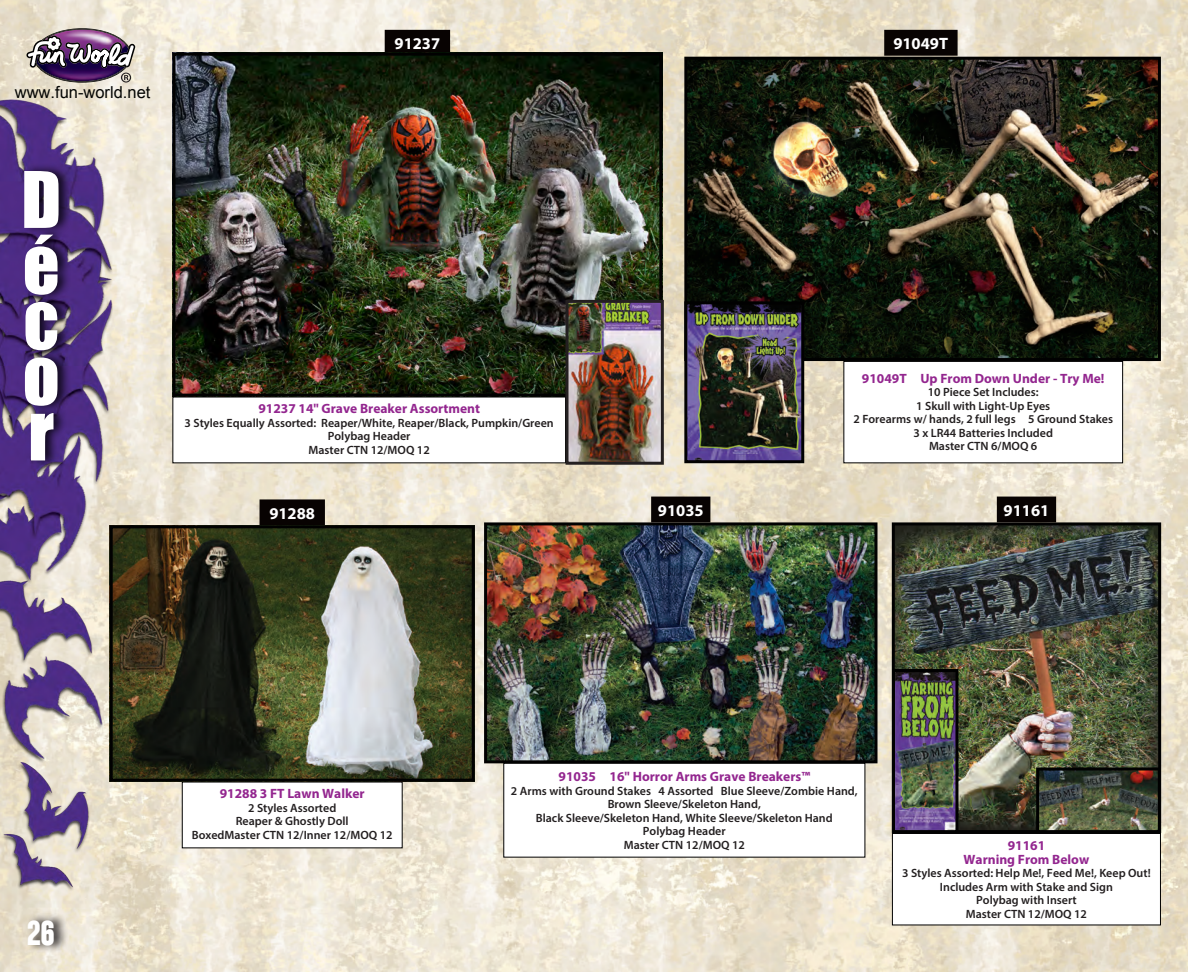
<style>
.page{position:relative;width:1188px;height:972px;background:#fff}
.page>*{position:absolute;margin:0;border:0;box-sizing:border-box;transform-origin:0 0}
.t1{font:72px/55.5px "Impact";color:#fff}
.t2{font:37.5px "Chalet Comprime Hong Kong Eighty";color:#fff}
.t3{font:700 16.5px "Myriad Pro";color:#fff}
.t4{font:16.5px "Arial";color:#040503}
.t5{font:700 13.5px "Myriad Pro";color:#93268f}
.t6{font:600 12px/13.5px "Myriad Pro";color:#231f20;text-align:center}
</style>
<div class="page">
<img style="left:0;top:0;width:1188px;height:972px">
<img style="left:0;top:0;width:112px;height:957px">
<svg style="left:26px;top:28px;width:109px;height:55px"></svg>
<svg style="left:27px;top:912px;width:42px;height:41px"></svg>
<div style="left:22px;top:163px;width:51px;height:306px;background:#010101;opacity:.75"></div>
<img style="left:688px;top:61px;width:469px;height:296px">
<div style="left:684px;top:57px;width:477px;height:304px;border:3px solid #010101"></div>
<img style="left:688px;top:305px;width:112px;height:154px">
<div style="left:684px;top:301px;width:120px;height:162px;border:3px solid #010101"></div>
<svg style="left:172px;top:397px;width:394px;height:67px"></svg>
<svg style="left:843px;top:361px;width:280px;height:103px"></svg>
<div style="left:884px;top:30px;width:74px;height:26px;background:#080302"></div>
<svg style="left:385px;top:30px;width:65px;height:23px"></svg>
<img style="left:176px;top:57px;width:482px;height:336px">
<div style="left:172px;top:53px;width:490px;height:344px;border:3px solid #010101"></div>
<img style="left:570px;top:304px;width:90px;height:157px">
<div style="left:566px;top:300px;width:98px;height:165px;border:3px solid #231f20"></div>
<img style="left:896px;top:526px;width:261px;height:303px">
<div style="left:892px;top:522px;width:269px;height:311px;border:3px solid #010101"></div>
<img style="left:488px;top:526px;width:386px;height:233px">
<div style="left:484px;top:522px;width:394px;height:241px;border:3px solid #010101"></div>
<svg style="left:892px;top:833px;width:269px;height:93px"></svg>
<svg style="left:997px;top:497px;width:59px;height:25px"></svg>
<img style="left:1040px;top:772px;width:117px;height:57px">
<div style="left:1036px;top:768px;width:125px;height:65px;border:3px solid #010101"></div>
<img style="left:896px;top:673px;width:58px;height:156px">
<div style="left:892px;top:669px;width:66px;height:164px;border:3px solid #010101"></div>
<svg style="left:651px;top:497px;width:59px;height:25px"></svg>
<svg style="left:503px;top:763px;width:363px;height:95px"></svg>
<svg style="left:182px;top:782px;width:221px;height:67px"></svg>
<div style="left:260px;top:499px;width:65px;height:26px;background:#080302"></div>
<img style="left:114px;top:529px;width:357px;height:249px">
<div style="left:110px;top:525px;width:365px;height:257px;border:3px solid #010101"></div>
<h3 class="t4" style="left:15px;top:81px;width:137px">www.fun-world.net</h3>
<h1 class="t1" style="left:21px;top:165px;width:41px;line-height:66px">D é</h1>
<h1 class="t1" style="left:23px;top:292px;width:38px;text-align:justify">c o r</h1>
<p class="t3" style="left:395px;top:33px;width:47px">91237</p>
<p class="t3" style="left:893px;top:33px;width:56px">91049T</p>
<p class="t5" style="left:258px;top:400px;width:223px">91237 14" Grave Breaker Assortment</p>
<p class="t6" style="left:185px;top:416px;width:371px">3 Styles Equally Assorted: Reaper/White, Reaper/Black, Pumpkin/Green<br>Polybag Header</p>
<p class="t6" style="left:309px;top:443px;width:123px">Master CTN 12/MOQ 12</p>
<p class="t3" style="left:269px;top:502px;width:47px">91288</p>
<p class="t5" style="left:862px;top:370px;width:244px">91049T Up From Down Under - Try Me!</p>
<p class="t6" style="left:928px;top:385px;width:112px">10 Piece Set Includes:</p>
<p class="t6" style="left:916px;top:399px;width:135px">1 Skull with Light-Up Eyes</p>
<p class="t6" style="left:853px;top:412px;width:261px">2 Forearms w/ hands, 2 full legs 5 Ground Stakes</p>
<p class="t6" style="left:913px;top:426px;width:141px">3 x LR44 Batteries Included</p>
<p class="t6" style="left:929px;top:439px;width:110px">Master CTN 6/MOQ 6</p>
<p class="t3" style="left:658px;top:499px;width:47px">91035</p>
<p class="t3" style="left:1004px;top:499px;width:47px">91161</p>
<h2 class="t2" style="left:27px;top:911px;width:29px">26</h2>
<p class="t5" style="left:220px;top:785px;width:146px">91288 3 FT Lawn Walker</p>
<p class="t6" style="left:248px;top:801px;width:90px">2 Styles Assorted</p>
<p class="t6" style="left:236px;top:814px;width:114px">Reaper &amp; Ghostly Doll</p>
<p class="t6" style="left:192px;top:828px;width:202px">BoxedMaster CTN 12/Inner 12/MOQ 12</p>
<p class="t5" style="left:559px;top:768px;width:253px">91035 16" Horror Arms Grave Breakers™</p>
<p class="t6" style="left:511px;top:783px;width:348px">2 Arms with Ground Stakes 4 Assorted Blue Sleeve/Zombie Hand,<br>Brown Sleeve/Skeleton Hand,</p>
<p class="t6" style="left:536px;top:810px;width:298px">Black Sleeve/Skeleton Hand, White Sleeve/Skeleton Hand</p>
<p class="t6" style="left:643px;top:824px;width:84px">Polybag Header</p>
<p class="t6" style="left:624px;top:837px;width:123px">Master CTN 12/MOQ 12</p>
<p class="t5" style="left:1008px;top:837px;width:39px">91161</p>
<p class="t5" style="left:964px;top:850px;width:127px">Warning From Below</p>
<p class="t6" style="left:902px;top:866px;width:250px">3 Styles Assorted: Help Me!, Feed Me!, Keep Out!</p>
<p class="t6" style="left:940px;top:879px;width:174px">Includes Arm with Stake and Sign</p>
<p class="t6" style="left:976px;top:893px;width:102px">Polybag with Insert</p>
<p class="t6" style="left:966px;top:906px;width:123px">Master CTN 12/MOQ 12</p>
</div>
